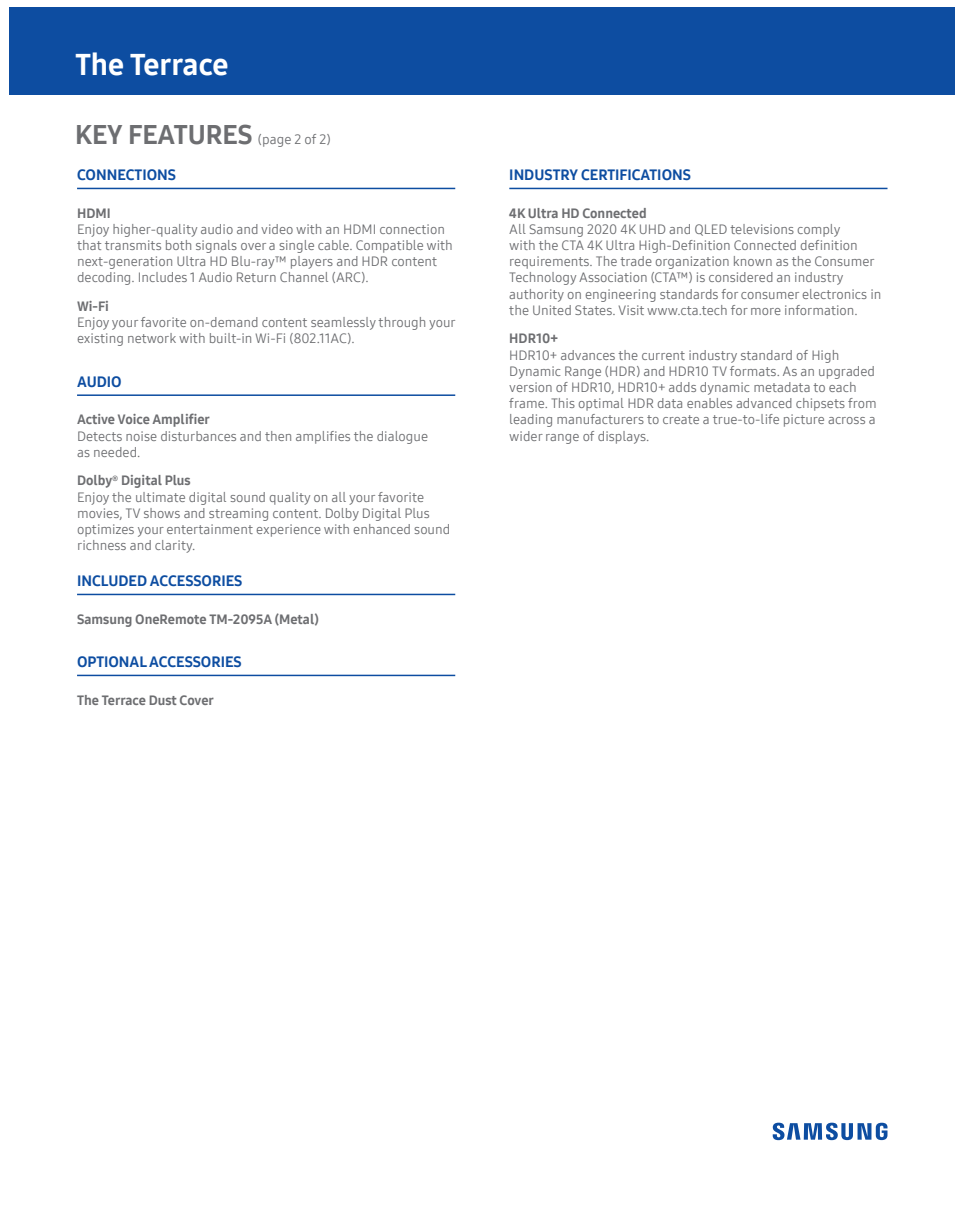
<style>
.page{position:relative;width:963px;height:1232px;background:#fff}
.page>*{position:absolute;margin:0;border:0;box-sizing:border-box;transform-origin:0 0}
.t1{font:30px "Samsung One 800";color:#fff}
.t2{font:27px "Samsung One 800";color:#6d6e71}
.t3{font:15px "Samsung One 800";color:#0d4da1}
.t4{font:13.5px/16.2px "Samsung One 400";color:#6d6e71}
.t5{font:13.5px "Samsung One 800";color:#6d6e71}
.s1{font-family:"Samsung One 400";font-size:13.5px}
</style>
<div class="page">
<div style="left:10px;top:7px;width:945px;height:88px;background:#0d4da1"></div>
<svg style="left:772px;top:1122px;width:115px;height:18px"></svg>
<hr style="left:77px;top:188px;width:378px;height:1px;background:#0d4da1">
<hr style="left:77px;top:394px;width:378px;height:2px;background:#0d4da1">
<hr style="left:77px;top:593px;width:378px;height:2px;background:#0d4da1">
<hr style="left:77px;top:674px;width:378px;height:2px;background:#0d4da1">
<hr style="left:509px;top:188px;width:378px;height:1px;background:#0d4da1">
<h1 class="t1" style="left:75px;top:51px;width:155px">The Terrace</h1>
<h2 class="t2" style="left:75px;top:122px;width:257px">KEY FEATURES <span class="s1">(page 2 of 2)</span></h2>
<p class="t3" style="left:77px;top:168px;width:101px">CONNECTIONS</p>
<p class="t5" style="left:77px;top:207px;width:35px">HDMI</p>
<p class="t4" style="left:77px;top:222px;width:377px">Enjoy higher-quality audio and video with an HDMI connection that transmits both signals over a single cable. Compatible with next-generation Ultra HD Blu-ray™ players and HDR content decoding. Includes 1 Audio Return Channel (ARC).</p>
<p class="t5" style="left:77px;top:300px;width:33px">Wi-Fi</p>
<p class="t4" style="left:77px;top:315px;width:380px">Enjoy your favorite on-demand content seamlessly through your existing network with built-in Wi-Fi (802.11AC).</p>
<p class="t3" style="left:77px;top:375px;width:46px">AUDIO</p>
<p class="t5" style="left:77px;top:410px;width:134px">Active Voice Amplifier</p>
<p class="t4" style="left:77px;top:427px;width:352px">Detects noise disturbances and then amplifies the dialogue as needed.</p>
<p class="t5" style="left:77px;top:474px;width:115px">Dolby<sup>®</sup> Digital Plus</p>
<p class="t4" style="left:77px;top:489px;width:375px">Enjoy the ultimate digital sound quality on all your favorite movies, TV shows and streaming content. Dolby Digital Plus optimizes your entertainment experience with enhanced sound richness and clarity.</p>
<p class="t3" style="left:77px;top:574px;width:167px">INCLUDED ACCESSORIES</p>
<p class="t5" style="left:77px;top:613px;width:243px">Samsung OneRemote TM-2095A (Metal)</p>
<p class="t3" style="left:77px;top:655px;width:166px">OPTIONAL ACCESSORIES</p>
<p class="t5" style="left:77px;top:693px;width:138px">The Terrace Dust Cover</p>
<p class="t3" style="left:509px;top:168px;width:183px">INDUSTRY CERTIFICATIONS</p>
<p class="t5" style="left:509px;top:207px;width:139px">4K Ultra HD Connected</p>
<p class="t4" style="left:509px;top:222px;width:374px">All Samsung 2020 4K UHD and QLED televisions comply<br>with the CTA 4K Ultra High-Definition Connected definition requirements. The trade organization known as the Consumer Technology Association (CTA™) is considered an industry authority on engineering standards for consumer electronics in the United States. Visit www.cta.tech for more information.</p>
<p class="t5" style="left:509px;top:332px;width:50px">HDR10+</p>
<p class="t4" style="left:509px;top:348px;width:369px">HDR10+ advances the current industry standard of High Dynamic Range (HDR) and HDR10 TV formats. As an upgraded version of HDR10, HDR10+ adds dynamic metadata to each frame. This optimal HDR data enables advanced chipsets from leading manufacturers to create a true-to-life picture across a wider range of displays.</p>
</div>
